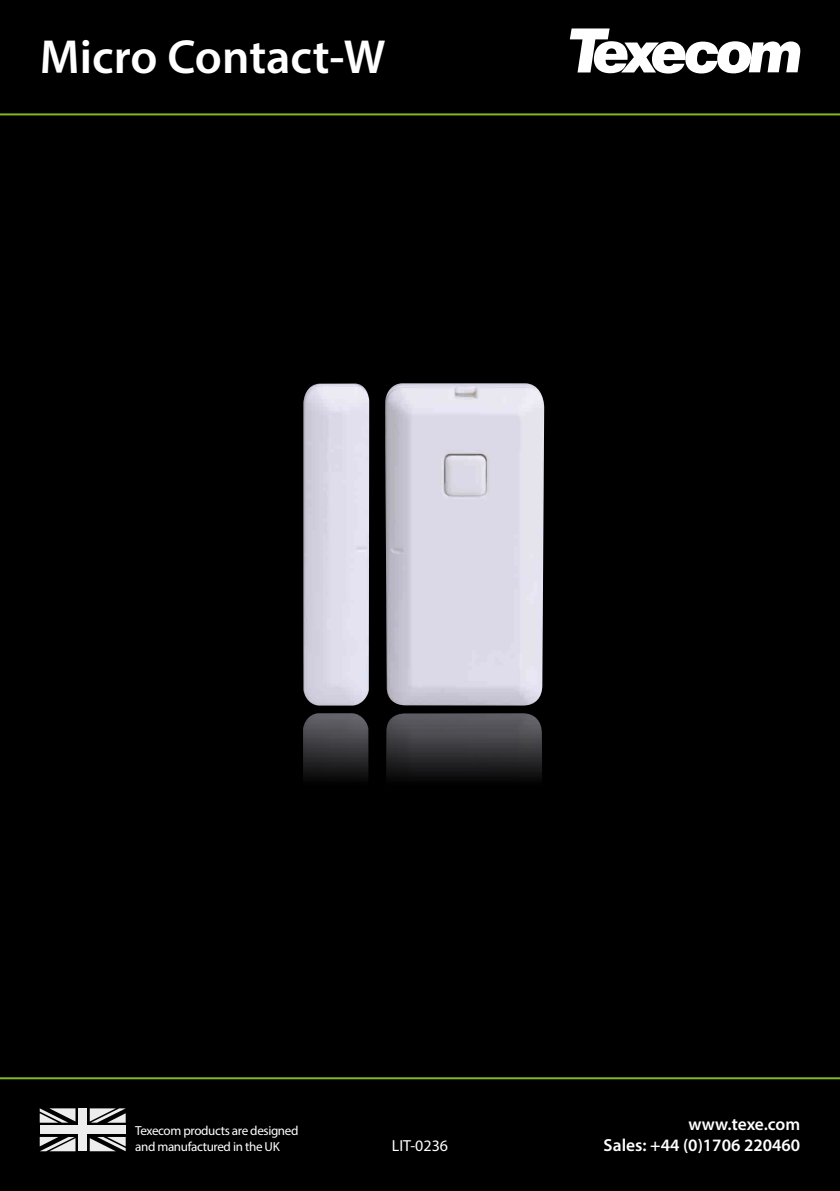
<style>
.page{position:relative;width:840px;height:1191px;background:#fff}
.page>*{position:absolute;margin:0;border:0;box-sizing:border-box;transform-origin:0 0}
.t1{font:600 48px "Myriad Pro";color:#fff}
.t2{font:600 17.4px/21px "Myriad Pro";color:#fff;text-align:right}
.t3{font:16px "Myriad Pro";color:#fff}
.t4{font:13px/16px "Myriad Pro";letter-spacing:-.03em;color:#fff}
</style>
<div class="page">
<div style="left:0;top:0;width:839px;height:1191px;background:#000"></div>
<div style="left:371px;top:380px;width:176px;height:340px;background:#000"></div>
<img style="left:385px;top:383px;width:159px;height:322px">
<div style="left:290px;top:381px;width:82px;height:338px;background:#000"></div>
<img style="left:303px;top:383px;width:66px;height:322px">
<div style="left:370px;top:710px;width:177px;height:340px;background:#000"></div>
<img style="left:386px;top:713px;width:156px;height:67px">
<div style="left:289px;top:711px;width:82px;height:338px;background:#000"></div>
<img style="left:303px;top:713px;width:65px;height:67px">
<hr style="left:0;top:1077px;width:839px;height:2px;background:#80ba27">
<hr style="left:0;top:113px;width:839px;height:2px;background:#80ba27">
<svg style="left:569px;top:28px;width:230px;height:46px"></svg>
<div style="left:78px;top:1108px;width:9px;height:43px;background:#ededed"></div>
<div style="left:40px;top:1125px;width:86px;height:9px;background:#ededed"></div>
<svg style="left:40px;top:1108px;width:35px;height:14px"></svg>
<svg style="left:90px;top:1137px;width:36px;height:14px"></svg>
<svg style="left:90px;top:1108px;width:36px;height:14px"></svg>
<svg style="left:40px;top:1137px;width:35px;height:14px"></svg>
<h1 class="t1" style="left:40px;top:27px;width:347px">Micro Contact-W</h1>
<p class="t4" style="left:135px;top:1122px;width:165px">Texecom products are designed and manufactured in the UK</p>
<h2 class="t2" style="left:603px;top:1113px;width:198px">www.texe.com<br>Sales: +44 (0)1706 220460</h2>
<p class="t3" style="left:391px;top:1136px;width:58px">LIT-0236</p>
</div>
